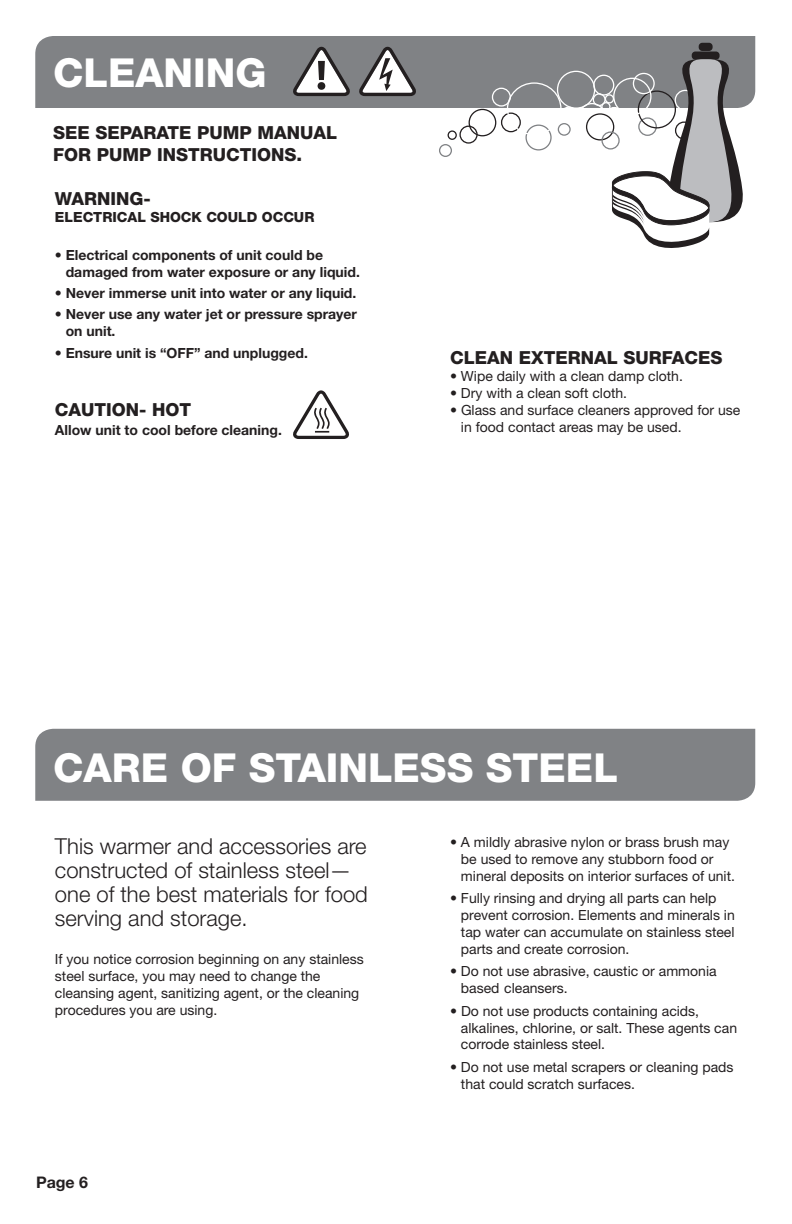
<style>
.page{position:relative;width:792px;height:1224px;background:#fff}
.page>*{position:absolute;margin:0;border:0;box-sizing:border-box;transform-origin:0 0}
.Heading_Large{font:800 40px "Helvetica Neue";color:#fff}
.Gentle{font:300 22px/24px "Helvetica Neue";color:#231f20}
.Heading_Small{font:800 18px/22px "Helvetica Neue";color:#231f20}
.Important{font:800 18px "Helvetica Neue";color:#231f20}
.t1{font:700 16px "Helvetica Neue";color:#231f20}
.Heading_Small-2{font:14px/16.8px "Helvetica Neue";color:#231f20}
.Body_Bullets{font:700 14px/17px "Helvetica Neue";color:#231f20}
.Body_Paragraph{font:700 14px "Helvetica Neue";color:#231f20}
.Important-2{font:800 14px "Helvetica Neue";color:#231f20}
</style>
<div class="page">
<div style="left:35px;top:36px;width:720px;height:72px;background:#808285"></div>
<div style="left:492px;top:88px;width:19px;height:19px;border:1px solid #fff;border-radius:50%"></div>
<div style="left:593px;top:93px;width:13px;height:13px;border:1px solid #fff;border-radius:50%"></div>
<div style="left:525px;top:125px;width:27px;height:26px;border:1px solid #808285;border-radius:50%"></div>
<div style="left:459px;top:126px;width:19px;height:18px;border:1px solid #231f20;border-radius:50%"></div>
<div style="left:469px;top:109px;width:27px;height:27px;border:1px solid #231f20;border-radius:50%"></div>
<div style="left:605px;top:94px;width:9px;height:10px;border:1px solid #fff;border-radius:50%"></div>
<div style="left:439px;top:144px;width:13px;height:13px;border:1px solid #808285;border-radius:50%"></div>
<div style="left:501px;top:113px;width:20px;height:19px;border:1px solid #231f20;border-radius:50%"></div>
<div style="left:601px;top:102px;width:10px;height:9px;border:1px solid #fff;border-radius:50%"></div>
<div style="left:605px;top:107px;width:19px;height:20px;border:1px solid #fff;border-radius:50%"></div>
<div style="left:593px;top:75px;width:21px;height:21px;border:1px solid #fff;border-radius:50%"></div>
<div style="left:559px;top:107px;width:19px;height:19px;border:1px solid #fff;border-radius:50%"></div>
<div style="left:578px;top:103px;width:28px;height:27px;border:1px solid #fff;border-radius:50%"></div>
<div style="left:557px;top:71px;width:38px;height:38px;border:1px solid #fff;border-radius:50%"></div>
<div style="left:507px;top:82px;width:55px;height:53px;border:1px solid #fff;border-radius:50%"></div>
<div style="left:448px;top:130px;width:9px;height:10px;border:1px solid #231f20;border-radius:50%"></div>
<div style="left:586px;top:113px;width:28px;height:28px;border:1px solid #231f20;border-radius:50%"></div>
<div style="left:558px;top:123px;width:13px;height:13px;border:1px solid #808285;border-radius:50%"></div>
<div style="left:601px;top:131px;width:19px;height:19px;border:1px solid #808285;border-radius:50%"></div>
<div style="left:692px;top:52px;width:28px;height:8px;background:#231f20;border-radius:4px"></div>
<div style="left:699px;top:43px;width:14px;height:8px;background:#231f20;border-radius:4px"></div>
<svg style="left:610px;top:59px;width:135px;height:189px"></svg>
<svg style="left:293px;top:47px;width:57px;height:49px"></svg>
<svg style="left:359px;top:47px;width:57px;height:49px"></svg>
<svg style="left:293px;top:390px;width:56px;height:49px"></svg>
<div style="left:35px;top:729px;width:720px;height:72px;background:#808285"></div>
<p class="Heading_Large" style="left:53px;top:49px;width:215px">CLEANING</p>
<p class="Heading_Small" style="left:53px;top:122px;width:286px">SEE SEPARATE PUMP MANUAL<br>FOR PUMP INSTRUCTIONS.</p>
<p class="Important" style="left:55px;top:188px;width:98px">WARNING-</p>
<p class="Important-2" style="left:55px;top:209px;width:261px">ELECTRICAL SHOCK COULD OCCUR</p>
<p class="Body_Bullets" style="left:66px;top:246px;width:296px;text-indent:-11px">• Electrical components of unit could be damaged from water exposure or any liquid.</p>
<p class="Body_Bullets" style="left:55px;top:284px;width:303px">• Never immerse unit into water or any liquid.</p>
<p class="Body_Bullets" style="left:66px;top:305px;width:293px;text-indent:-11px">• Never use any water jet or pressure sprayer on unit.</p>
<p class="Body_Bullets" style="left:55px;top:344px;width:254px">• Ensure unit is “OFF” and unplugged.</p>
<p class="Important" style="left:55px;top:399px;width:138px">CAUTION- HOT</p>
<p class="Body_Paragraph" style="left:55px;top:422px;width:229px">Allow unit to cool before cleaning.</p>
<p class="Heading_Small" style="left:450px;top:347px;width:274px">CLEAN EXTERNAL SURFACES</p>
<p class="Heading_Small-2" style="left:450px;top:367px;width:234px">• Wipe daily with a clean damp cloth.</p>
<p class="Heading_Small-2" style="left:450px;top:384px;width:178px">• Dry with a clean soft cloth.</p>
<p class="Heading_Small-2" style="left:461px;top:401px;width:281px;text-indent:-11px">• Glass and surface cleaners approved for use in food contact areas may be used.</p>
<p class="Heading_Large" style="left:53px;top:744px;width:566px">CARE OF STAINLESS STEEL</p>
<p class="Gentle" style="left:55px;top:833px;width:314px">This warmer and accessories are constructed of stainless steel— one of the best materials for food serving and storage.</p>
<p class="Heading_Small-2" style="left:55px;top:950px;width:310px">If you notice corrosion beginning on any stainless steel surface, you may need to change the cleansing agent, sanitizing agent, or the cleaning procedures you are using.</p>
<p class="t1" style="left:36px;top:1172px;width:54px">Page 6</p>
<p class="Heading_Small-2" style="left:461px;top:834px;width:276px;text-indent:-11px">• A mildly abrasive nylon or brass brush may be used to remove any stubborn food or mineral deposits on interior surfaces of unit.</p>
<p class="Heading_Small-2" style="left:461px;top:890px;width:275px;text-indent:-11px">• Fully rinsing and drying all parts can help prevent corrosion. Elements and minerals in tap water can accumulate on stainless steel parts and create corrosion.</p>
<p class="Heading_Small-2" style="left:461px;top:963px;width:257px;text-indent:-11px">• Do not use abrasive, caustic or ammonia based cleansers.</p>
<p class="Heading_Small-2" style="left:461px;top:1002px;width:278px;text-indent:-11px">• Do not use products containing acids, alkalines, chlorine, or salt. These agents can corrode stainless steel.</p>
<p class="Heading_Small-2" style="left:461px;top:1058px;width:274px;text-indent:-11px">• Do not use metal scrapers or cleaning pads that could scratch surfaces.</p>
</div>
